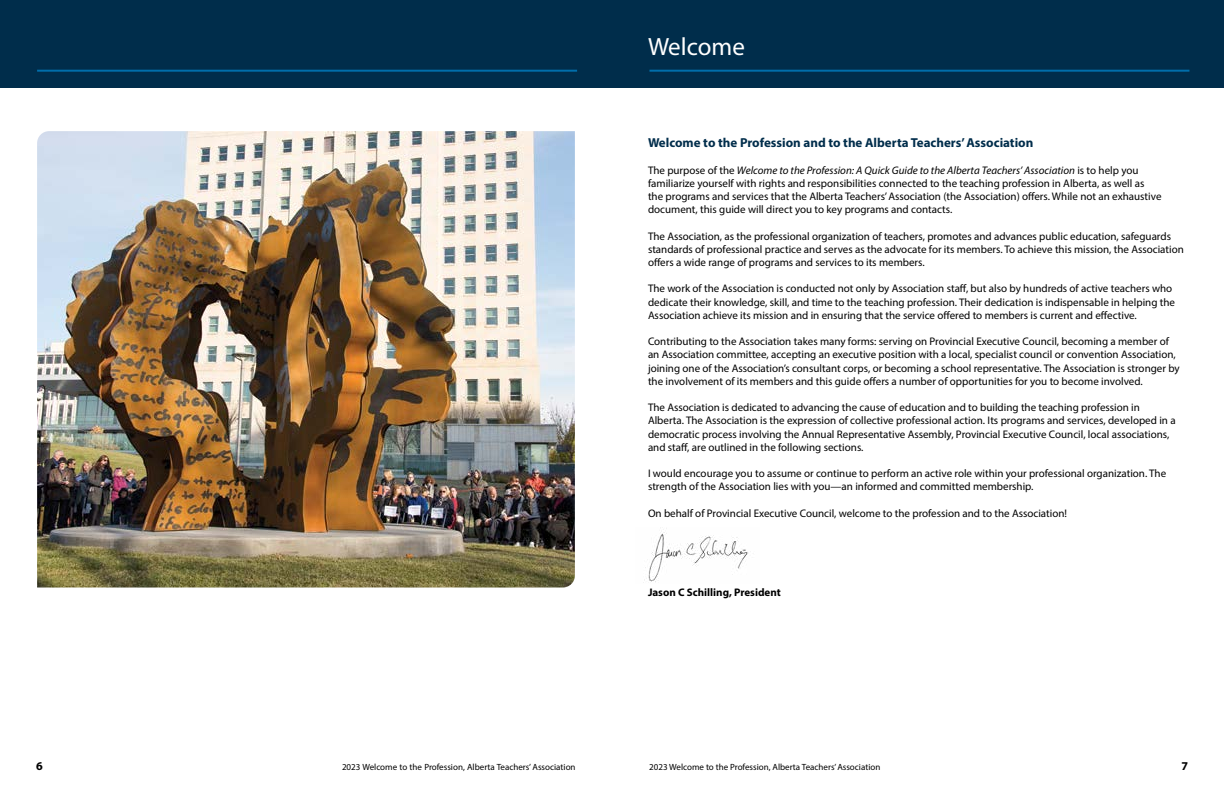
<style>
.page{position:relative;width:1224px;height:792px;background:#fff}
.page>*{position:absolute;margin:0;border:0;box-sizing:border-box;transform-origin:0 0}
.t1{font:25px "Myriad Pro";color:#fff}
.t2{font:700 13px "Myriad Pro";color:#002d4b}
.t3{font:700 12px "Myriad Pro";color:#000}
.t4{font:11px/13.2px "Myriad Pro";color:#000}
.t5{font:700 11px "Myriad Pro";color:#000}
.t6{font:9px "Myriad Pro";color:#000}
.s1{font-style:italic}
</style>
<div class="page">
<div style="left:0;top:0;width:1224px;height:88px;background:#002d4b"></div>
<img style="left:37px;top:131px;width:538px;height:457px">
<hr style="left:649px;top:70px;width:540px;height:2px;background:#006eab">
<hr style="left:37px;top:70px;width:540px;height:2px;background:#006eab">
<img style="left:643px;top:528px;width:105px;height:55px">
<h1 class="t1" style="left:648px;top:31px;width:98px">Welcome</h1>
<p class="t2" style="left:648px;top:134px;width:387px">Welcome to the Profession and to the Alberta Teachers’ Association</p>
<p class="t4" style="left:648px;top:163px;width:515px">The purpose of the <span class="s1">Welcome to the Profession: A Quick Guide to the Alberta Teachers’ Association</span> is to help you familiarize yourself with rights and responsibilities connected to the teaching profession in Alberta, as well as the programs and services that the Alberta Teachers’ Association (the Association) offers. While not an exhaustive document, this guide will direct you to key programs and contacts.</p>
<p class="t4" style="left:648px;top:229px;width:537px">The Association, as the professional organization of teachers, promotes and advances public education, safeguards standards of professional practice and serves as the advocate for its members. To achieve this mission, the Association offers a wide range of programs and services to its members.</p>
<p class="t4" style="left:648px;top:282px;width:529px">The work of the Association is conducted not only by Association staff, but also by hundreds of active teachers who dedicate their knowledge, skill, and time to the teaching profession. Their dedication is indispensable in helping the<br>Association achieve its mission and in ensuring that the service offered to members is current and effective.</p>
<p class="t4" style="left:648px;top:335px;width:533px">Contributing to the Association takes many forms: serving on Provincial Executive Council, becoming a member of an Association committee, accepting an executive position with a local, specialist council or convention Association, joining one of the Association’s consultant corps, or becoming a school representative. The Association is stronger by the involvement of its members and this guide offers a number of opportunities for you to become involved.</p>
<p class="t4" style="left:648px;top:401px;width:529px">The Association is dedicated to advancing the cause of education and to building the teaching profession in Alberta. The Association is the expression of collective professional action. Its programs and services, developed in a democratic process involving the Annual Representative Assembly, Provincial Executive Council, local associations, and staff, are outlined in the following sections.</p>
<p class="t4" style="left:648px;top:467px;width:520px">I would encourage you to assume or continue to perform an active role within your professional organization. The strength of the Association lies with you—an informed and committed membership.</p>
<p class="t4" style="left:648px;top:506px;width:421px">On behalf of Provincial Executive Council, welcome to the profession and to the Association!</p>
<p class="t5" style="left:648px;top:585px;width:134px">Jason C Schilling, President</p>
<p class="t3" style="left:36px;top:759px;width:8px">6</p>
<p class="t6" style="left:342px;top:762px;width:235px">2023 Welcome to the Profession, Alberta Teachers’ Association</p>
<p class="t6" style="left:649px;top:762px;width:233px">2023 Welcome to the Profession, Alberta Teachers’ Association</p>
<p class="t3" style="left:1181px;top:759px;width:8px">7</p>
</div>
